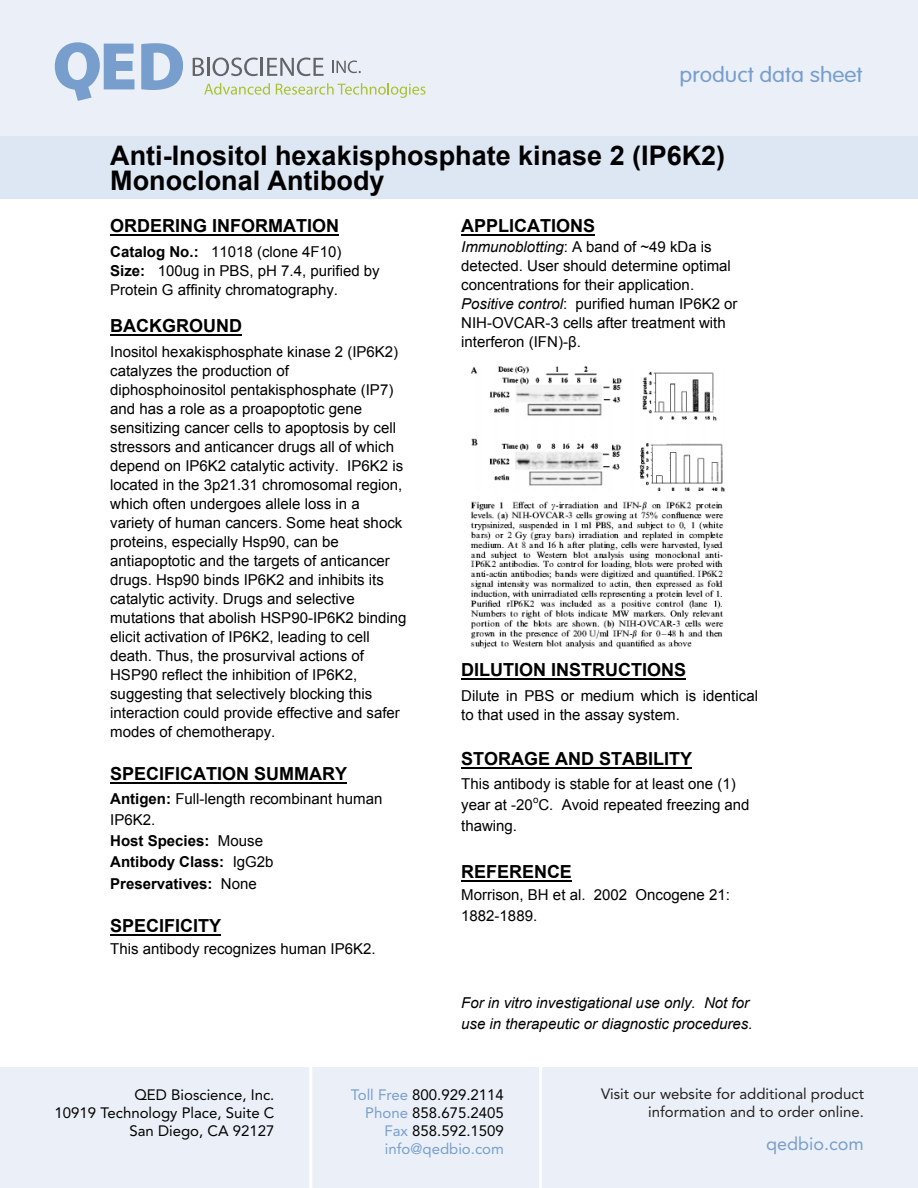
<style>
.page{position:relative;width:918px;height:1188px;background:#fff}
.page>*{position:absolute;margin:0;border:0;box-sizing:border-box;transform-origin:0 0}
.t1{font:700 27px/25.2px "Arial";color:#000}
.t2{font:300 21px "VAG Rounded Std";color:#779ecd;scale:1.1 1}
.t3{font:700 18px "Arial";color:#000}
.t4{font:18px "Avenir LT Std";color:#779ecd}
.t5{font:15px/19px "Arial";color:#000}
.t6{font:15px/18px "Avenir LT Std";color:#000;text-align:right}
.t7{font:700 15px/21px "Arial";color:#000}
.t8{font:italic 15px/20.5px "Arial";color:#000}
.t9{font:15px/18px "Avenir LT Std";color:#231f20;text-align:right}
.t10{font:9.75px "Arial";color:#000}
.s1{font-weight:700}
.s2{font-weight:400}
.s3{font-style:italic}
.s4{color:#779ecd}
</style>
<div class="page">
<div style="left:0;top:0;width:918px;height:138px;background:#ebf0f8"></div>
<div style="left:0;top:136px;width:918px;height:62px;background:#dde7f3"></div>
<div style="left:0;top:1068px;width:918px;height:120px;background:#ebf0f8"></div>
<hr style="left:309px;top:1062px;width:3px;height:126px;background:#fff">
<hr style="left:539px;top:1057px;width:3px;height:131px;background:#fff">
<svg style="left:55px;top:42px;width:79px;height:59px"></svg>
<svg style="left:141px;top:43px;width:42px;height:47px"></svg>
<svg style="left:193px;top:58px;width:11px;height:18px"></svg>
<hr style="left:207px;top:58px;width:3px;height:18px;background:#636468">
<svg style="left:213px;top:58px;width:111px;height:18px"></svg>
<svg style="left:204px;top:83px;width:66px;height:12px"></svg>
<svg style="left:276px;top:83px;width:150px;height:15px"></svg>
<svg style="left:332px;top:61px;width:29px;height:12px"></svg>
<hr style="left:110px;top:234px;width:229px;height:2px;background:#000">
<hr style="left:110px;top:334px;width:132px;height:2px;background:#000">
<hr style="left:110px;top:782px;width:237px;height:2px;background:#000">
<hr style="left:110px;top:934px;width:111px;height:2px;background:#000">
<hr style="left:461px;top:234px;width:134px;height:2px;background:#000">
<img style="left:470px;top:366px;width:255px;height:283px">
<hr style="left:461px;top:678px;width:225px;height:2px;background:#000">
<hr style="left:461px;top:767px;width:231px;height:2px;background:#000">
<hr style="left:461px;top:880px;width:111px;height:2px;background:#000">
<h2 class="t2" style="left:680px;top:63px;width:168px">product data sheet</h2>
<h1 class="t1" style="left:110px;top:144px;width:617px">Anti-Inositol hexakisphosphate kinase 2 (IP6K2)<br>Monoclonal Antibody</h1>
<p class="t3" style="left:110px;top:214px;width:231px">ORDERING INFORMATION</p>
<p class="t5" style="left:110px;top:242px;width:271px"><span class="s1">Catalog No.:</span> 11018 (clone 4F10)<br><span class="s1">Size:</span> 100ug in PBS, pH 7.4, purified by<br>Protein G affinity chromatography.</p>
<p class="t3" style="left:110px;top:314px;width:133px">BACKGROUND</p>
<p class="t5" style="left:110px;top:342px;width:298px">Inositol hexakisphosphate kinase 2 (IP6K2) catalyzes the production of diphosphoinositol pentakisphosphate (IP7) and has a role as a proapoptotic gene sensitizing cancer cells to apoptosis by cell stressors and anticancer drugs all of which depend on IP6K2 catalytic activity. IP6K2 is located in the 3p21.31 chromosomal region, which often undergoes allele loss in a variety of human cancers. Some heat shock proteins, especially Hsp90, can be antiapoptotic and the targets of anticancer drugs. Hsp90 binds IP6K2 and inhibits its catalytic activity. Drugs and selective mutations that abolish HSP90-IP6K2 binding elicit activation of IP6K2, leading to cell death. Thus, the prosurvival actions of HSP90 reflect the inhibition of IP6K2, suggesting that selectively blocking this interaction could provide effective and safer modes of chemotherapy.</p>
<p class="t3" style="left:110px;top:762px;width:239px">SPECIFICATION SUMMARY</p>
<p class="t7" style="left:110px;top:789px;width:274px">Antigen: <span class="s2">Full-length recombinant human<br>IP6K2.<br></span>Host Species: <span class="s2">Mouse<br></span>Antibody Class: <span class="s2">IgG2b<br></span>Preservatives: <span class="s2">None</span></p>
<p class="t3" style="left:110px;top:914px;width:113px">SPECIFICITY</p>
<p class="t5" style="left:110px;top:940px;width:267px">This antibody recognizes human IP6K2.</p>
<p class="t3" style="left:461px;top:214px;width:136px">APPLICATIONS</p>
<p class="t5" style="left:461px;top:238px;width:278px"><span class="s3">Immunoblotting</span>: A band of ~49 kDa is detected. User should determine optimal concentrations for their application.<br><span class="s3">Positive control</span>: purified human IP6K2 or NIH-OVCAR-3 cells after treatment with interferon (IFN)-β.</p>
<p class="t3" style="left:461px;top:658px;width:227px">DILUTION INSTRUCTIONS</p>
<p class="t5" style="left:461px;top:686px;width:298px">Dilute in PBS or medium which is identical to that used in the assay system.</p>
<p class="t3" style="left:461px;top:747px;width:232px">STORAGE AND STABILITY</p>
<p class="t5" style="left:461px;top:774px;width:290px;line-height:20.7px">This antibody is stable for at least one (1) year at -20 C. Avoid repeated freezing and</p>
<p class="t10" style="left:533px;top:793px;width:7px">o</p>
<p class="t5" style="left:461px;top:816px;width:57px">thawing.</p>
<p class="t3" style="left:461px;top:860px;width:112px">REFERENCE</p>
<p class="t5" style="left:461px;top:885px;width:270px;line-height:20.7px">Morrison, BH et al. 2002 Oncogene 21:<br>1882-1889.</p>
<p class="t8" style="left:461px;top:993px;width:293px">For in vitro investigational use only. Not for use in therapeutic or diagnostic procedures.</p>
<p class="t6" style="left:55px;top:1086px;width:221px">QED Bioscience, Inc.<br>10919 Technology Place, Suite C<br>San Diego, CA 92127</p>
<p class="t9" style="left:601px;top:1085px;width:264px">Visit our website for additional product information and to order online.</p>
<p class="t4" style="left:766px;top:1134px;width:99px">qedbio.com</p>
<p class="t6" style="left:351px;top:1086px;width:155px"><span class="s4">Toll Free</span> 800.929.2114<br><span class="s4">Phone</span> 858.675.2405<br><span class="s4">Fax</span> 858.592.1509 <span class="s4">info@qedbio.com</span></p>
</div>
